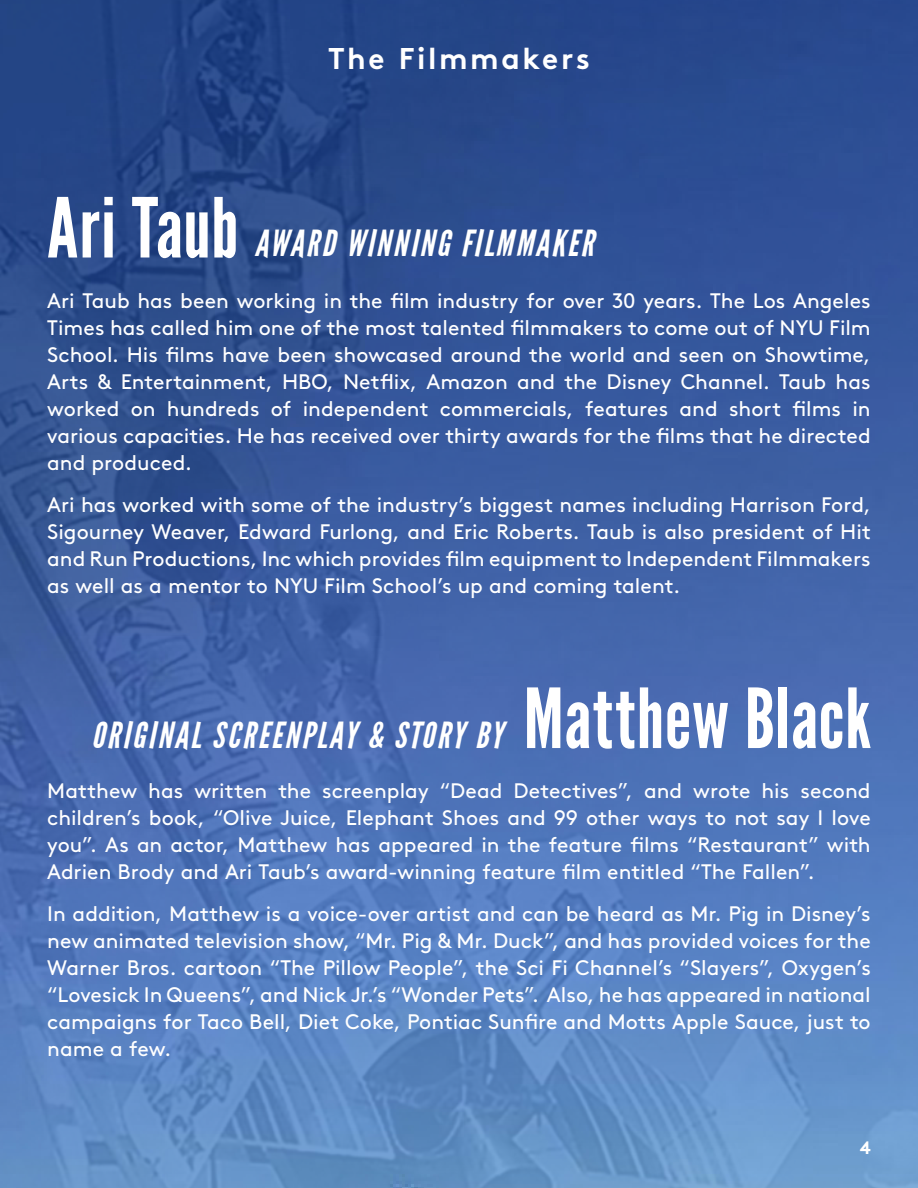
<style>
.page{position:relative;width:918px;height:1188px;background:#fff}
.page>*{position:absolute;margin:0;border:0;box-sizing:border-box;transform-origin:0 0}
.t1{font:82.5px "League Gothic";letter-spacing:.01em;color:#fff}
.t2{font:italic 36px "League Gothic";letter-spacing:.07em;color:#fff}
.t3{font:700 30px "Brown";letter-spacing:.085em;color:#fff}
.t4{font:21px/27px "Brown";color:#fff;text-align:justify}
.t5{font:700 18px "Brown";color:#fff}
</style>
<div class="page">
<img style="left:0;top:0;width:918px;height:1188px">
<p class="t3" style="left:328px;top:34px;width:263px">The Filmmakers</p>
<p class="t1" style="left:47px;top:181px;width:193px">Ari Taub</p>
<p class="t2" style="left:254px;top:223px;width:341px">AWARD WINNING FILMMAKER</p>
<p class="t4" style="left:47px;top:285px;width:825px">Ari Taub has been working in the film industry for over 30 years. The Los Angeles Times has called him one of the most talented filmmakers to come out of NYU Film School. His films have been showcased around the world and seen on Showtime, Arts &amp; Entertainment, HBO, Netflix, Amazon and the Disney Channel. Taub has worked on hundreds of independent commercials, features and short films in various capacities. He has received over thirty awards for the films that he directed and produced.</p>
<p class="t4" style="left:47px;top:489px;width:825px">Ari has worked with some of the industry’s biggest names including Harrison Ford, Sigourney Weaver, Edward Furlong, and Eric Roberts. Taub is also president of Hit and Run Productions, Inc which provides film equipment to Independent Filmmakers as well as a mentor to NYU Film School’s up and coming talent.</p>
<p class="t2" style="left:91px;top:715px;width:413px">ORIGINAL SCREENPLAY &amp; STORY BY</p>
<p class="t1" style="left:524px;top:671px;width:349px">Matthew Black</p>
<p class="t4" style="left:47px;top:776px;width:825px">Matthew has written the screenplay “Dead Detectives”, and wrote his second children’s book, “Olive Juice, Elephant Shoes and 99 other ways to not say I love you”. As an actor, Matthew has appeared in the feature films “Restaurant” with Adrien Brody and Ari Taub’s award-winning feature film entitled “The Fallen”.</p>
<p class="t4" style="left:47px;top:899px;width:825px">In addition, Matthew is a voice-over artist and can be heard as Mr. Pig in Disney’s new animated television show, “Mr. Pig &amp; Mr. Duck”, and has provided voices for the Warner Bros. cartoon “The Pillow People”, the Sci Fi Channel’s “Slayers”, Oxygen’s “Lovesick In Queens”, and Nick Jr.’s “Wonder Pets”. Also, he has appeared in national campaigns for Taco Bell, Diet Coke, Pontiac Sunfire and Motts Apple Sauce, just to name a few.</p>
<p class="t5" style="left:860px;top:1133px;width:13px">4</p>
</div>
